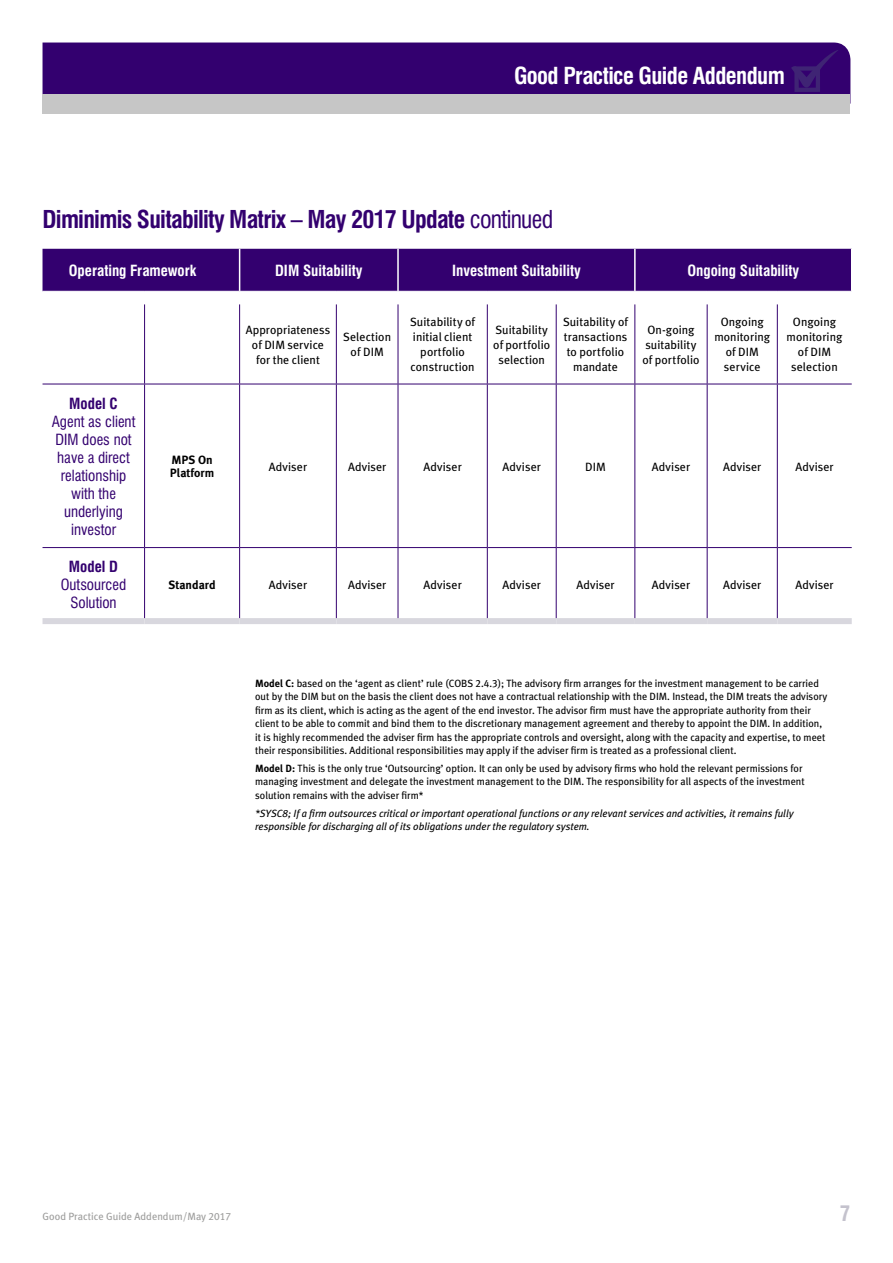
<style>
.page{position:relative;width:893px;height:1263px;background:#fff}
.page>*{position:absolute;margin:0;border:0;box-sizing:border-box;transform-origin:0 0}
.t1{font:700 condensed 24px "Swiss 721 BT";letter-spacing:-.03em;color:#33006f}
.t2{font:700 condensed 22.8px "Swiss 721 BT";letter-spacing:-.025em;color:#fff}
.t3{font:700 condensed 21px "Swiss 721 BT";color:#c4c2cd}
.t4{font:condensed 15px/18px "Swiss 721 BT";color:#33006f;text-align:center}
.t5{font:700 condensed 15px "Swiss 721 BT";color:#fff}
.t6{font:700 condensed 15px "Swiss 721 BT";color:#33006f}
.t7{font:12px/15px "Cii Meta Plus";letter-spacing:.005em;color:#000;text-align:center}
.t8{font:700 12px/13.5px "Cii Meta Plus";color:#000}
.t9{font:10.5px/13.5px "Cii Meta Plus";color:#000}
.t10{font:italic 10.5px/13.5px "Cii Meta Plus";color:#000}
.t11{font:10.5px "Cii Meta Plus";color:#9d9d9c}
.s1{font-weight:400}
.s2{font-weight:700}
</style>
<div class="page">
<div style="left:43px;top:43px;width:807px;height:51px;background:#33006f"></div>
<svg style="left:791px;top:50px;width:48px;height:42px"></svg>
<div style="left:43px;top:618px;width:102px;height:6px;background:#d8d7de"></div>
<div style="left:145px;top:618px;width:95px;height:6px;background:#d8d7de"></div>
<div style="left:240px;top:618px;width:96px;height:6px;background:#d8d7de"></div>
<div style="left:336px;top:618px;width:62px;height:6px;background:#d8d7de"></div>
<div style="left:398px;top:618px;width:89px;height:6px;background:#d8d7de"></div>
<div style="left:487px;top:618px;width:69px;height:6px;background:#d8d7de"></div>
<div style="left:556px;top:618px;width:79px;height:6px;background:#d8d7de"></div>
<div style="left:635px;top:618px;width:72px;height:6px;background:#d8d7de"></div>
<div style="left:707px;top:618px;width:70px;height:6px;background:#d8d7de"></div>
<div style="left:777px;top:618px;width:75px;height:6px;background:#d8d7de"></div>
<div style="left:43px;top:249px;width:809px;height:43px;background:#33006f"></div>
<hr style="left:144px;top:304px;width:1px;height:80px;background:#33006f">
<hr style="left:239px;top:304px;width:1px;height:80px;background:#33006f">
<hr style="left:336px;top:304px;width:1px;height:80px;background:#33006f">
<hr style="left:398px;top:304px;width:1px;height:80px;background:#33006f">
<hr style="left:487px;top:304px;width:1px;height:80px;background:#33006f">
<hr style="left:556px;top:304px;width:1px;height:80px;background:#33006f">
<hr style="left:634px;top:304px;width:1px;height:80px;background:#33006f">
<hr style="left:707px;top:304px;width:1px;height:80px;background:#33006f">
<hr style="left:777px;top:304px;width:1px;height:80px;background:#33006f">
<hr style="left:43px;top:384px;width:102px;height:1px;background:#33006f">
<hr style="left:145px;top:384px;width:95px;height:1px;background:#33006f">
<hr style="left:144px;top:384px;width:1px;height:163px;background:#33006f">
<hr style="left:240px;top:384px;width:96px;height:1px;background:#33006f">
<hr style="left:239px;top:384px;width:1px;height:163px;background:#33006f">
<hr style="left:336px;top:384px;width:62px;height:1px;background:#33006f">
<hr style="left:336px;top:384px;width:1px;height:163px;background:#33006f">
<hr style="left:398px;top:384px;width:89px;height:1px;background:#33006f">
<hr style="left:398px;top:384px;width:1px;height:163px;background:#33006f">
<hr style="left:487px;top:384px;width:69px;height:1px;background:#33006f">
<hr style="left:487px;top:384px;width:1px;height:163px;background:#33006f">
<hr style="left:556px;top:384px;width:79px;height:1px;background:#33006f">
<hr style="left:556px;top:384px;width:1px;height:163px;background:#33006f">
<hr style="left:635px;top:384px;width:72px;height:1px;background:#33006f">
<hr style="left:634px;top:384px;width:1px;height:163px;background:#33006f">
<hr style="left:707px;top:384px;width:70px;height:1px;background:#33006f">
<hr style="left:707px;top:384px;width:1px;height:163px;background:#33006f">
<hr style="left:777px;top:384px;width:75px;height:1px;background:#33006f">
<hr style="left:777px;top:384px;width:1px;height:163px;background:#33006f">
<hr style="left:43px;top:547px;width:102px;height:1px;background:#33006f">
<hr style="left:145px;top:547px;width:95px;height:1px;background:#33006f">
<hr style="left:144px;top:548px;width:1px;height:70px;background:#33006f">
<hr style="left:240px;top:547px;width:96px;height:1px;background:#33006f">
<hr style="left:239px;top:548px;width:1px;height:70px;background:#33006f">
<hr style="left:336px;top:547px;width:62px;height:1px;background:#33006f">
<hr style="left:336px;top:548px;width:1px;height:70px;background:#33006f">
<hr style="left:398px;top:547px;width:89px;height:1px;background:#33006f">
<hr style="left:398px;top:548px;width:1px;height:70px;background:#33006f">
<hr style="left:487px;top:547px;width:69px;height:1px;background:#33006f">
<hr style="left:487px;top:548px;width:1px;height:70px;background:#33006f">
<hr style="left:556px;top:547px;width:79px;height:1px;background:#33006f">
<hr style="left:556px;top:548px;width:1px;height:70px;background:#33006f">
<hr style="left:635px;top:547px;width:72px;height:1px;background:#33006f">
<hr style="left:634px;top:548px;width:1px;height:70px;background:#33006f">
<hr style="left:707px;top:547px;width:70px;height:1px;background:#33006f">
<hr style="left:707px;top:548px;width:1px;height:70px;background:#33006f">
<hr style="left:777px;top:547px;width:75px;height:1px;background:#33006f">
<hr style="left:777px;top:548px;width:1px;height:70px;background:#33006f">
<div style="left:43px;top:94px;width:807px;height:20px;background:#c6c6c6"></div>
<h2 class="t2" style="left:514px;top:62px;width:272px">Good Practice Guide Addendum</h2>
<h1 class="t1" style="left:43px;top:204px;width:512px">Diminimis Suitability Matrix – May 2017 Update <span class="s1">continued</span></h1>
<h3 class="t5" style="left:69px;top:262px;width:129px">Operating Framework</h3>
<h3 class="t5" style="left:275px;top:262px;width:89px">DIM Suitability</h3>
<h3 class="t5" style="left:452px;top:262px;width:130px">Investment Suitability</h3>
<h3 class="t5" style="left:687px;top:262px;width:113px">Ongoing Suitability</h3>
<h3 class="t6" style="left:69px;top:394px;width:50px">Model C</h3>
<h3 class="t4" style="left:52px;top:412px;width:85px">Agent as client<br>DIM does not have a direct relationship with the underlying investor</h3>
<p class="t7" style="left:246px;top:322px;width:86px">Appropriateness of DIM service for the client</p>
<p class="t7" style="left:343px;top:329px;width:49px">Selection of DIM</p>
<p class="t7" style="left:410px;top:314px;width:66px">Suitability of initial client portfolio construction</p>
<p class="t7" style="left:493px;top:322px;width:58px">Suitability of portfolio selection</p>
<p class="t7" style="left:563px;top:314px;width:66px">Suitability of transactions to portfolio mandate</p>
<p class="t7" style="left:642px;top:322px;width:59px">On-going suitability of portfolio</p>
<p class="t7" style="left:714px;top:314px;width:57px">Ongoing monitoring of DIM service</p>
<p class="t7" style="left:787px;top:314px;width:57px">Ongoing monitoring of DIM selection</p>
<p class="t8" style="left:170px;top:453px;width:46px">MPS On<br>Platform</p>
<p class="t7" style="left:269px;top:459px;width:40px">Adviser</p>
<p class="t7" style="left:348px;top:459px;width:40px">Adviser</p>
<p class="t7" style="left:423px;top:459px;width:40px">Adviser</p>
<p class="t7" style="left:503px;top:459px;width:40px">Adviser</p>
<p class="t7" style="left:585px;top:459px;width:22px">DIM</p>
<p class="t7" style="left:652px;top:459px;width:40px">Adviser</p>
<p class="t7" style="left:723px;top:459px;width:40px">Adviser</p>
<p class="t7" style="left:795px;top:459px;width:40px">Adviser</p>
<h3 class="t6" style="left:69px;top:558px;width:51px">Model D</h3>
<h3 class="t4" style="left:61px;top:576px;width:67px">Outsourced<br>Solution</h3>
<p class="t8" style="left:168px;top:578px;width:49px">Standard</p>
<p class="t7" style="left:269px;top:577px;width:40px">Adviser</p>
<p class="t7" style="left:348px;top:577px;width:40px">Adviser</p>
<p class="t7" style="left:424px;top:577px;width:40px">Adviser</p>
<p class="t7" style="left:503px;top:577px;width:40px">Adviser</p>
<p class="t7" style="left:576px;top:577px;width:40px">Adviser</p>
<p class="t7" style="left:652px;top:577px;width:40px">Adviser</p>
<p class="t7" style="left:723px;top:577px;width:40px">Adviser</p>
<p class="t7" style="left:795px;top:577px;width:40px">Adviser</p>
<p class="t9" style="left:255px;top:676px;width:574px"><span class="s2">Model C:</span> based on the ‘agent as client’ rule (COBS 2.4.3); The advisory firm arranges for the investment management to be carried out by the DIM but on the basis the client does not have a contractual relationship with the DIM. Instead, the DIM treats the advisory firm as its client, which is acting as the agent of the end investor. The advisor firm must have the appropriate authority from their client to be able to commit and bind them to the discretionary management agreement and thereby to appoint the DIM. In addition, it is highly recommended the adviser firm has the appropriate controls and oversight, along with the capacity and expertise, to meet their responsibilities. Additional responsibilities may apply if the adviser firm is treated as a professional client.</p>
<p class="t9" style="left:255px;top:761px;width:551px"><span class="s2">Model D:</span> This is the only true ‘Outsourcing’ option. It can only be used by advisory firms who hold the relevant permissions for managing investment and delegate the investment management to the DIM. The responsibility for all aspects of the investment solution remains with the adviser firm*</p>
<p class="t10" style="left:255px;top:806px;width:540px">*SYSC8; If a firm outsources critical or important operational functions or any relevant services and activities, it remains fully responsible for discharging all of its obligations under the regulatory system.</p>
<p class="t11" style="left:43px;top:1210px;width:190px">Good Practice Guide Addendum/May 2017</p>
<h3 class="t3" style="left:840px;top:1201px;width:12px">7</h3>
</div>
